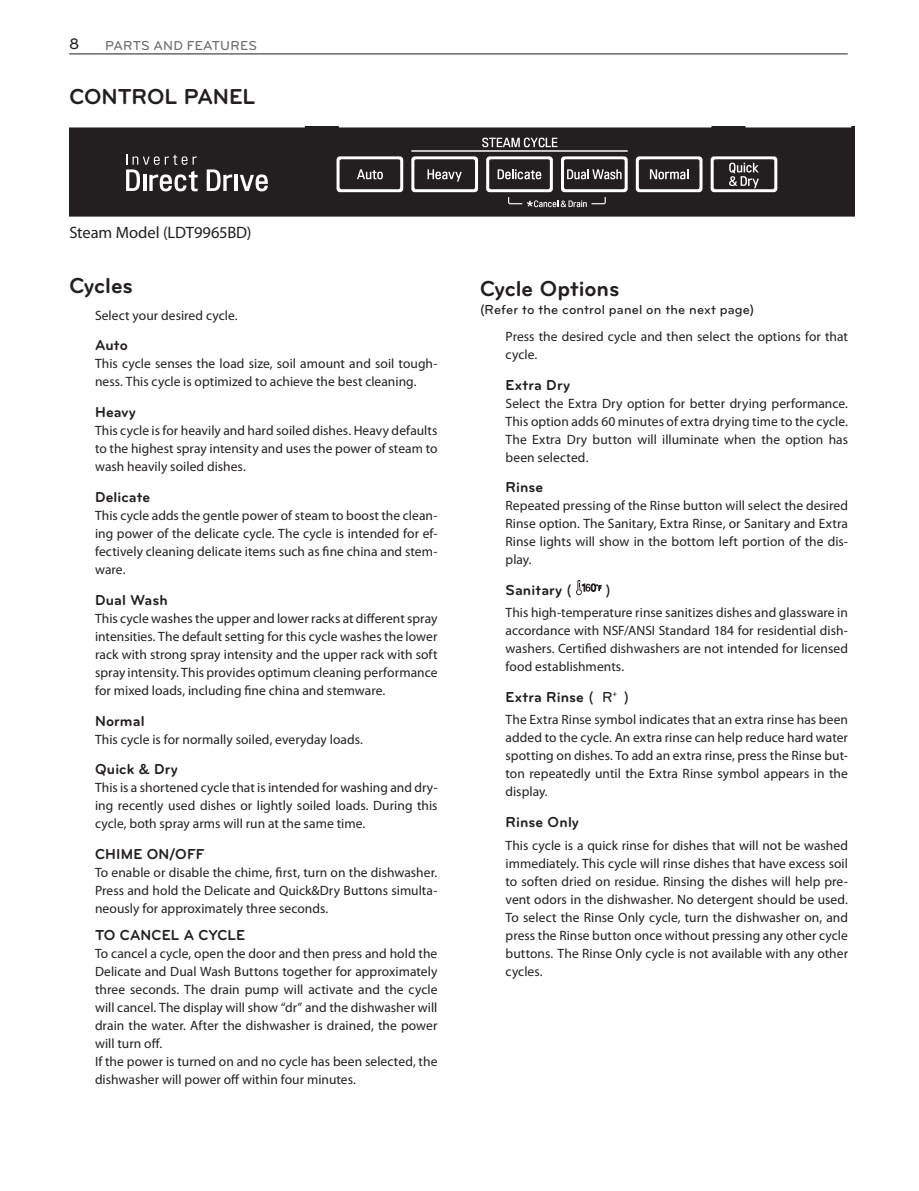
<style>
.page{position:relative;width:919px;height:1191px;background:#fff}
.page>*{position:absolute;margin:0;border:0;box-sizing:border-box;transform-origin:0 0}
.t1{font:700 22.5px "Bryant LG";letter-spacing:-.005em;color:#231f20}
.t2{font:16.5px "Myriad Pro";letter-spacing:-.005em;color:#231f20}
.t3{font:500 15.75px "Bryant LG";color:#231f20}
.t4{font:700 15px "Bryant LG";letter-spacing:.01em;color:#231f20}
.t5{font:500 15px "Bryant LG";color:#231f20}
.t6{font:13.5px/18px "Myriad Pro";letter-spacing:.005em;color:#231f20;text-align:justify}
.t7{font:500 13.5px "Bryant LG";letter-spacing:.01em;color:#231f20}
.t8{font:500 13.5px "Bryant LG";letter-spacing:.01em;color:#6c6d70}
.s1{font-weight:500}
</style>
<div class="page">
<hr style="left:103px;top:54px;width:744px;height:1px;background:#231f20">
<hr style="left:69px;top:54px;width:34px;height:1px;background:#231f20">
<svg style="left:576px;top:580px;width:25px;height:15px"></svg>
<div style="left:69px;top:127px;width:785px;height:90px;background:#231f20"></div>
<svg style="left:336px;top:156px;width:67px;height:36px"></svg>
<svg style="left:411px;top:156px;width:67px;height:36px"></svg>
<svg style="left:635px;top:156px;width:67px;height:36px"></svg>
<hr style="left:411px;top:150px;width:216px;height:2px;background:#fff">
<svg style="left:482px;top:138px;width:75px;height:9px"></svg>
<svg style="left:126px;top:154px;width:72px;height:37px"></svg>
<svg style="left:207px;top:169px;width:25px;height:22px"></svg>
<hr style="left:234px;top:175px;width:4px;height:16px;background:#fff">
<svg style="left:240px;top:174px;width:28px;height:17px"></svg>
<svg style="left:710px;top:156px;width:67px;height:36px"></svg>
<svg style="left:486px;top:156px;width:141px;height:51px;background:#575455"></svg>
<p class="t3" style="left:69px;top:34px;width:12px">8</p>
<p class="t8" style="left:105px;top:37px;width:153px">PARTS AND FEATURES</p>
<h1 class="t1" style="left:69px;top:82px;width:187px">CONTROL PANEL</h1>
<p class="t2" style="left:69px;top:222px;width:183px">Steam Model (LDT9965BD)</p>
<h1 class="t1" style="left:69px;top:272px;width:65px">Cycles</h1>
<p class="t6" style="left:95px;top:306px;width:144px">Select your desired cycle.</p>
<p class="t4" style="left:95px;top:336px;width:34px">Auto</p>
<p class="t6" style="left:95px;top:355px;width:344px">This cycle senses the load size, soil amount and soil tough&shy;ness. This cycle is optimized to achieve the best cleaning.</p>
<p class="t4" style="left:95px;top:403px;width:42px">Heavy</p>
<p class="t6" style="left:95px;top:421px;width:344px">This cycle is for heavily and hard soiled dishes. Heavy defaults to the highest spray intensity and uses the power of steam to wash heavily soiled dishes.</p>
<p class="t4" style="left:95px;top:487px;width:57px">Delicate</p>
<p class="t6" style="left:95px;top:506px;width:344px">This cycle adds the gentle power of steam to boost the clean&shy;ing power of the delicate cycle. The cycle is intended for ef&shy;fectively cleaning delicate items such as fine china and stem&shy;ware.</p>
<p class="t4" style="left:95px;top:590px;width:74px">Dual Wash</p>
<p class="t6" style="left:95px;top:609px;width:344px">This cycle washes the upper and lower racks at different spray intensities. The default setting for this cycle washes the lower rack with strong spray intensity and the upper rack with soft spray intensity. This provides optimum cleaning performance for mixed loads, including fine china and stemware.</p>
<p class="t4" style="left:95px;top:711px;width:51px">Normal</p>
<p class="t6" style="left:95px;top:730px;width:269px">This cycle is for normally soiled, everyday loads.</p>
<p class="t4" style="left:95px;top:760px;width:84px">Quick &amp; dry</p>
<p class="t6" style="left:95px;top:778px;width:344px">This is a shortened cycle that is intended for washing and dry&shy;ing recently used dishes or lightly soiled loads. During this cycle, both spray arms will run at the same time.</p>
<p class="t4" style="left:95px;top:844px;width:111px">CHIME ON/OFF</p>
<p class="t6" style="left:95px;top:863px;width:344px">To enable or disable the chime, first, turn on the dishwasher.<br>Press and hold the Delicate and Quick&amp;Dry Buttons simulta&shy;neously for approximately three seconds.</p>
<p class="t4" style="left:95px;top:925px;width:36px">To cancel</p>
<p class="t4" style="left:184px;top:925px;width:25px">a cycle</p>
<p class="t6" style="left:95px;top:944px;width:344px;text-align:left">To cancel a cycle, open the door and then press and hold the Delicate and Dual Wash Buttons together for approximately three seconds. The drain pump will activate and the cycle will cancel. The display will show “dr” and the dishwasher will drain the water. After the dishwasher is drained, the power will turn off.<br>If the power is turned on and no cycle has been selected, the dishwasher will power off within four minutes.</p>
<h1 class="t1" style="left:480px;top:275px;width:141px">Cycle Options</h1>
<p class="t7" style="left:480px;top:301px;width:276px">(Refer to the control panel on the next page)</p>
<p class="t6" style="left:505px;top:327px;width:344px">Press the desired cycle and then select the options for that cycle.</p>
<p class="t4" style="left:505px;top:375px;width:66px">Extra dry</p>
<p class="t6" style="left:505px;top:394px;width:344px">Select the Extra dry option for better drying performance.<br>This option adds 60 minutes of extra drying time to the cycle.<br>The Extra dry button will illuminate when the option has been selected.</p>
<p class="t4" style="left:505px;top:478px;width:39px">Rinse</p>
<p class="t6" style="left:505px;top:496px;width:344px">Repeated pressing of the Rinse button will select the desired Rinse option. The Sanitary, Extra Rinse, or Sanitary and Extra Rinse lights will show in the bottom left portion of the dis&shy;play.</p>
<p class="t4" style="left:505px;top:581px;width:68px">Sanitary <span class="s1">(</span></p>
<p class="t5" style="left:605px;top:581px;width:6px">)</p>
<p class="t6" style="left:505px;top:603px;width:344px">This high-temperature rinse sanitizes dishes and glassware in accordance with NSF/ANSI Standard 184 for residential dish&shy;washers. Certified dishwashers are not intended for licensed food establishments.</p>
<p class="t4" style="left:505px;top:688px;width:125px">Extra r inse <span class="s1">( R</span><sup>+</sup> <span class="s1">)</span></p>
<p class="t6" style="left:505px;top:710px;width:344px">The Extra Rinse symbol indicates that an extra rinse has been added to the cycle. An extra rinse can help reduce hard water spotting on dishes. To add an extra rinse, press the Rinse but&shy;ton repeatedly until the Extra Rinse symbol appears in the display.</p>
<p class="t4" style="left:505px;top:813px;width:75px">Rinse only</p>
<p class="t6" style="left:505px;top:835px;width:344px">This cycle is a quick rinse for dishes that will not be washed immediately. This cycle will rinse dishes that have excess soil to soften dried on residue. Rinsing the dishes will help pre&shy;vent odors in the dishwasher. No detergent should be used.<br>To select the Rinse Only cycle, turn the dishwasher on, and press the Rinse button once without pressing any other cycle buttons. The Rinse Only cycle is not available with any other cycles.</p>
</div>
